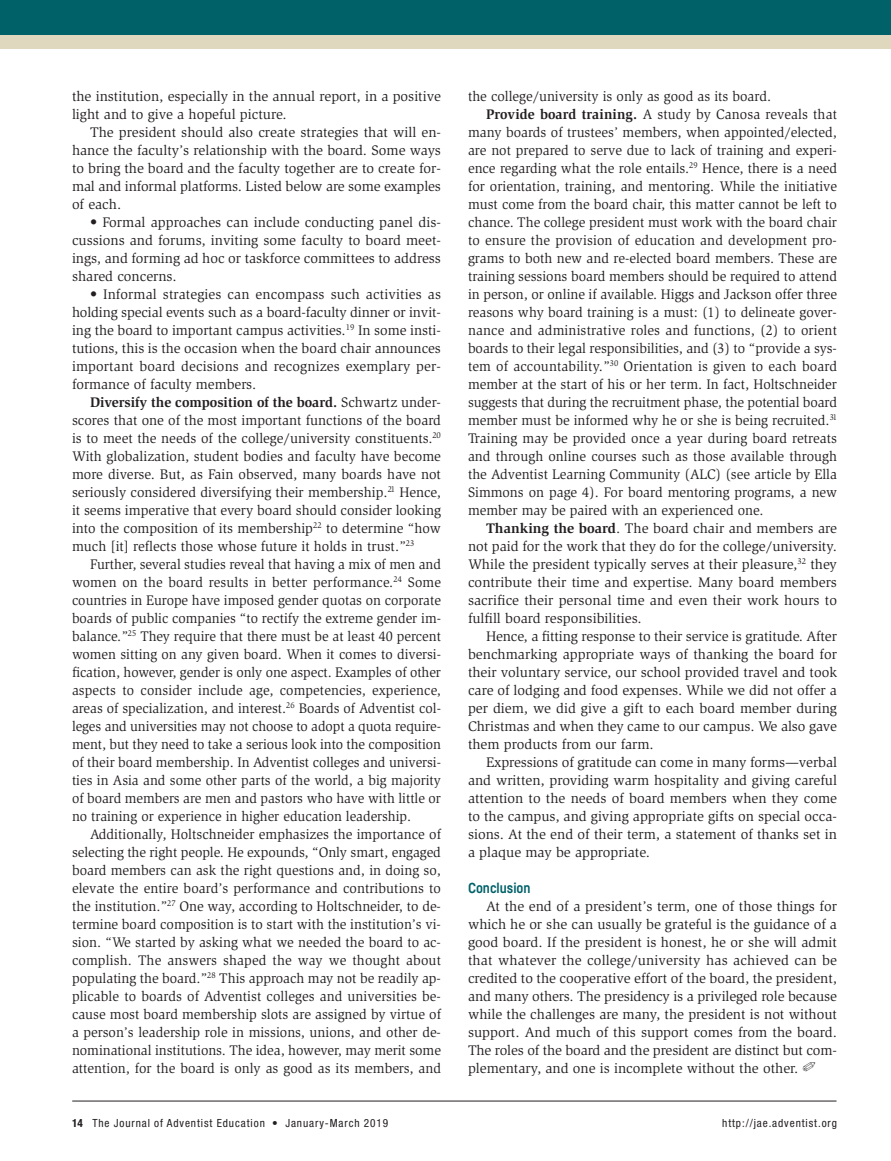
<style>
.page{position:relative;width:891px;height:1161px;background:#fff}
.page>*{position:absolute;margin:0;border:0;box-sizing:border-box;transform-origin:0 0}
.t1{font:14.25px/18px "Slimbach Std";color:#231f20;text-align:justify}
.t2{font:14.25px/18px "Slimbach Std";color:#231f20;text-align:justify;scale:.96 1}
.t3{font:700 14.25px "Fabrikat";color:#006169}
.t4{font:condensed 11.25px "Helvetica Neue";letter-spacing:.08em;color:#231f20}
.t5{font:700 condensed 11.25px "Helvetica Neue";color:#231f20}
.s1{font-weight:700}
</style>
<div class="page">
<hr style="left:72px;top:1101px;width:765px;height:1px;background:#231f20">
<div style="left:0;top:0;width:891px;height:49px;background:#006169"></div>
<div style="left:0;top:35px;width:891px;height:14px;background:#dfd8be"></div>
<p class="t1" style="left:72px;top:88px;width:371px">the institution, especially in the annual report, in a positive light and to give a hopeful picture.</p>
<p class="t1" style="left:72px;top:124px;width:371px;text-indent:18px">The president should also create strategies that will en&shy;hance the faculty’s relationship with the board. Some ways to bring the board and the faculty together are to create for&shy;mal and informal platforms. Listed below are some examples of each.</p>
<p class="t1" style="left:72px;top:214px;width:371px;text-indent:18px">• Formal approaches can include conducting panel dis&shy;cussions and forums, inviting some faculty to board meet&shy;ings, and forming ad hoc or taskforce committees to address shared concerns.</p>
<p class="t1" style="left:72px;top:286px;width:371px;text-indent:18px">• Informal strategies can encompass such activities as holding special events such as a board-faculty dinner or invit&shy;ing the board to important campus activities.<sup>19</sup> In some insti&shy;tutions, this is the occasion when the board chair announces important board decisions and recognizes exemplary per&shy;formance of faculty members.</p>
<p class="t1" style="left:72px;top:394px;width:371px;text-indent:18px"><span class="s1">Diversify the composition of the board.</span> Schwartz under&shy;scores that one of the most important functions of the board is to meet the needs of the college/university constituents.<sup>20<br></sup>With globalization, student bodies and faculty have become more diverse. But, as Fain observed, many boards have not seriously considered diversifying their membership.<sup>21</sup> Hence, it seems imperative that every board should consider looking into the composition of its membership<sup>22</sup> to determine “how much [it] reflects those whose future it holds in trust.”<sup>23</sup></p>
<p class="t2" style="left:72px;top:556px;width:386px;text-indent:18px">Further, several studies reveal that having a mix of men and women on the board results in better performance.<sup>24</sup> Some countries in Europe have imposed gender quotas on corporate boards of public companies “to rectify the extreme gender im&shy;balance.”<sup>25</sup> They require that there must be at least 40 percent women sitting on any given board. When it comes to diversi&shy;fication, however, gender is only one aspect. Examples of other aspects to consider include age, competencies, experience, areas of specialization, and interest.<sup>26</sup> Boards of Adventist col&shy;leges and universities may not choose to adopt a quota require&shy;ment, but they need to take a serious look into the composition of their board membership. In Adventist colleges and universi&shy;ties in Asia and some other parts of the world, a big majority of board members are men and pastors who have with little or no training or experience in higher education leadership.</p>
<p class="t1" style="left:72px;top:826px;width:371px;text-indent:18px">Additionally, Holtschneider emphasizes the importance of selecting the right people. He expounds, “Only smart, engaged board members can ask the right questions and, in doing so, elevate the entire board’s performance and contributions to the institution.”<sup>27</sup> One way, according to Holt schnei der, to de&shy;termine board composition is to start with the institution’s vi&shy;sion. “We started by asking what we needed the board to ac&shy;complish. The answers shaped the way we thought about populating the board.”<sup>28</sup> This approach may not be readily ap&shy;plicable to boards of Adventist colleges and universities be&shy;cause most board membership slots are assigned by virtue of a person’s leadership role in missions, unions, and other de&shy;nominational institutions. The idea, however, may merit some attention, for the board is only as good as its members, and</p>
<p class="t1" style="left:468px;top:88px;width:305px">the college/university is only as good as its board.</p>
<p class="t1" style="left:468px;top:106px;width:371px;text-indent:18px"><span class="s1">Provide board training.</span> A study by Canosa reveals that many boards of trustees’ members, when appointed/elected, are not prepared to serve due to lack of training and experi&shy;ence regarding what the role entails.<sup>29</sup> Hence, there is a need for orientation, training, and mentoring. While the initiative must come from the board chair, this matter cannot be left to chance. The college president must work with the board chair to ensure the provision of education and development pro&shy;grams to both new and re-elected board members. These are training sessions board members should be required to attend in person, or online if available. Higgs and Jackson offer three reasons why board training is a must: (1) to delineate gover&shy;nance and administrative roles and functions, (2) to orient boards to their legal responsibilities, and (3) to “provide a sys&shy;tem of accountability.”<sup>30</sup> Orientation is given to each board member at the start of his or her term. In fact, Holtschneider suggests that during the recruitment phase, the potential board member must be informed why he or she is being recruited.<sup>31<br></sup>Training may be provided once a year during board retreats and through online courses such as those available through the Adventist Learning Community (ALC) (see article by Ella Simmons on page 4). For board mentoring programs, a new member may be paired with an experienced one.</p>
<p class="t1" style="left:468px;top:520px;width:371px;text-indent:18px"><span class="s1">Thanking the board</span>. The board chair and members are not paid for the work that they do for the college/university.<br>While the president typically serves at their pleasure,<sup>32</sup> they contribute their time and expertise. Many board members sacrifice their personal time and even their work hours to fulfill board responsibilities.</p>
<p class="t1" style="left:468px;top:628px;width:371px;text-indent:18px">Hence, a fitting response to their service is gratitude. After benchmarking appropriate ways of thanking the board for their voluntary service, our school provided travel and took care of lodging and food expenses. While we did not offer a per diem, we did give a gift to each board member during Christmas and when they came to our campus. We also gave them products from our farm.</p>
<p class="t1" style="left:468px;top:754px;width:371px;text-indent:18px">Expressions of gratitude can come in many forms—verbal and written, providing warm hospitality and giving careful attention to the needs of board members when they come to the campus, and giving appropriate gifts on special occa&shy;sions. At the end of their term, a statement of thanks set in a plaque may be appropriate.</p>
<p class="t3" style="left:468px;top:882px;width:64px">Conclusion</p>
<p class="t1" style="left:468px;top:898px;width:371px;text-indent:18px">At the end of a president’s term, one of those things for which he or she can usually be grateful is the guidance of a good board. If the president is honest, he or she will admit that whatever the college/university has achieved can be credited to the cooperative effort of the board, the president, and many others. The presidency is a privileged role because while the challenges are many, the president is not without support. And much of this support comes from the board.<br>The roles of the board and the president are distinct but com&shy;plementary, and one is incomplete without the other. ✐</p>
<p class="t5" style="left:72px;top:1119px;width:12px">14</p>
<p class="t4" style="left:92px;top:1119px;width:297px">The Journal of Adventist Education • January-March 2019</p>
<p class="t4" style="left:722px;top:1119px;width:116px">http://jae.adventist.org</p>
</div>
